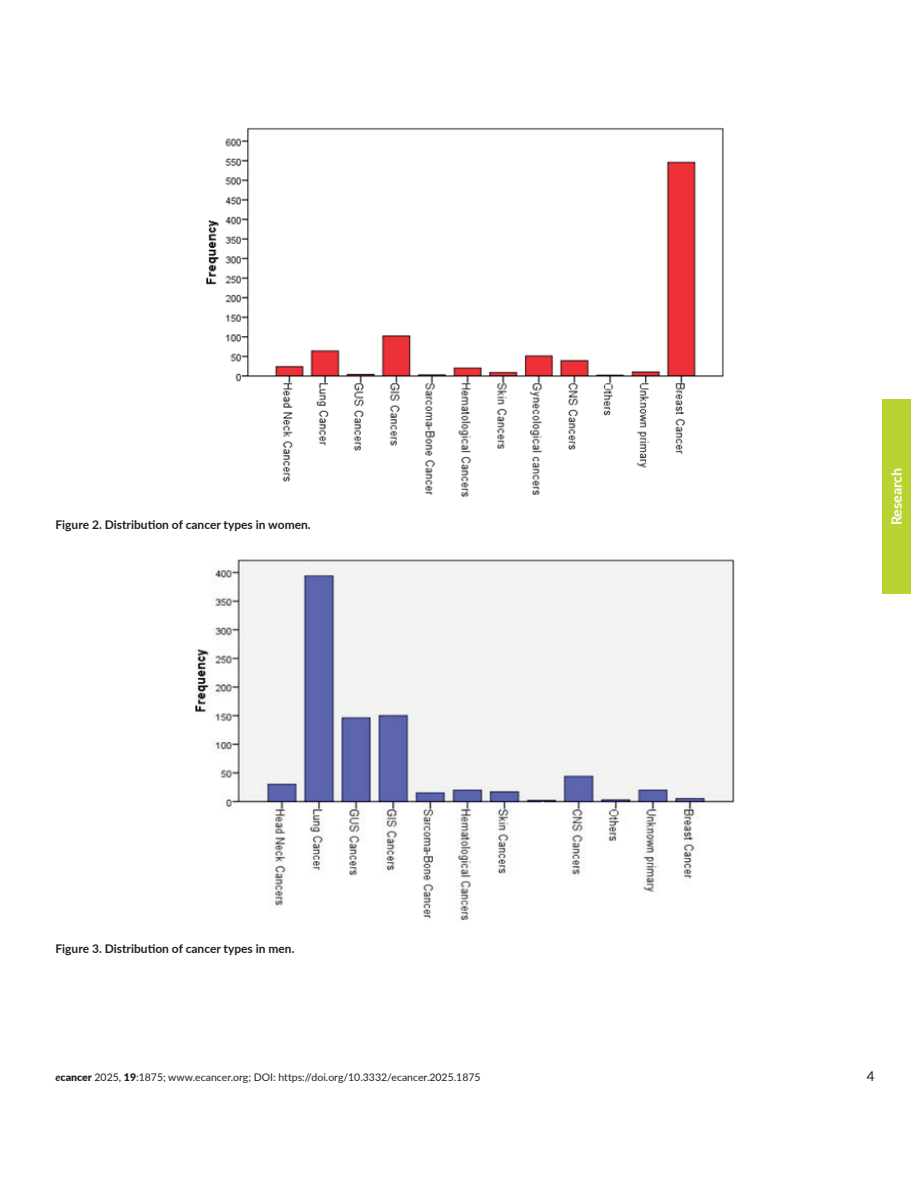
<style>
.page{position:relative;width:918px;height:1188px;background:#fff}
.page>*{position:absolute;margin:0;border:0;box-sizing:border-box;transform-origin:0 0}
.t1{font:700 14.25px "Lato";color:#fff}
.t2{font:13.5px "Lato";color:#231f20}
.t3{font:700 12px "Lato";color:#231f20}
.t4{font:10.5px "Lato";color:#231f20}
.s1{font-weight:700;font-style:italic}
.s2{font-weight:900}
</style>
<div class="page">
<div style="left:882px;top:399px;width:29px;height:195px;background:#b8d432"></div>
<img style="left:207px;top:127px;width:516px;height:370px">
<img style="left:195px;top:559px;width:540px;height:362px">
<p class="t3" style="left:56px;top:516px;width:257px">Figure 2. Distribution of cancer types in women.</p>
<h1 class="t1" style="left:886px;top:525px;width:59px;rotate:-90deg">Research</h1>
<p class="t3" style="left:56px;top:940px;width:241px">Figure 3. Distribution of cancer types in men.</p>
<p class="t4" style="left:56px;top:1070px;width:427px"><span class="s1">e</span><span class="s2">cancer</span> 2025, <span class="s2">19</span>:1875; www.ecancer.org; DOI: https://doi.org/10.3332/ecancer.2025.1875</p>
<p class="t2" style="left:867px;top:1067px;width:9px">4</p>
</div>
